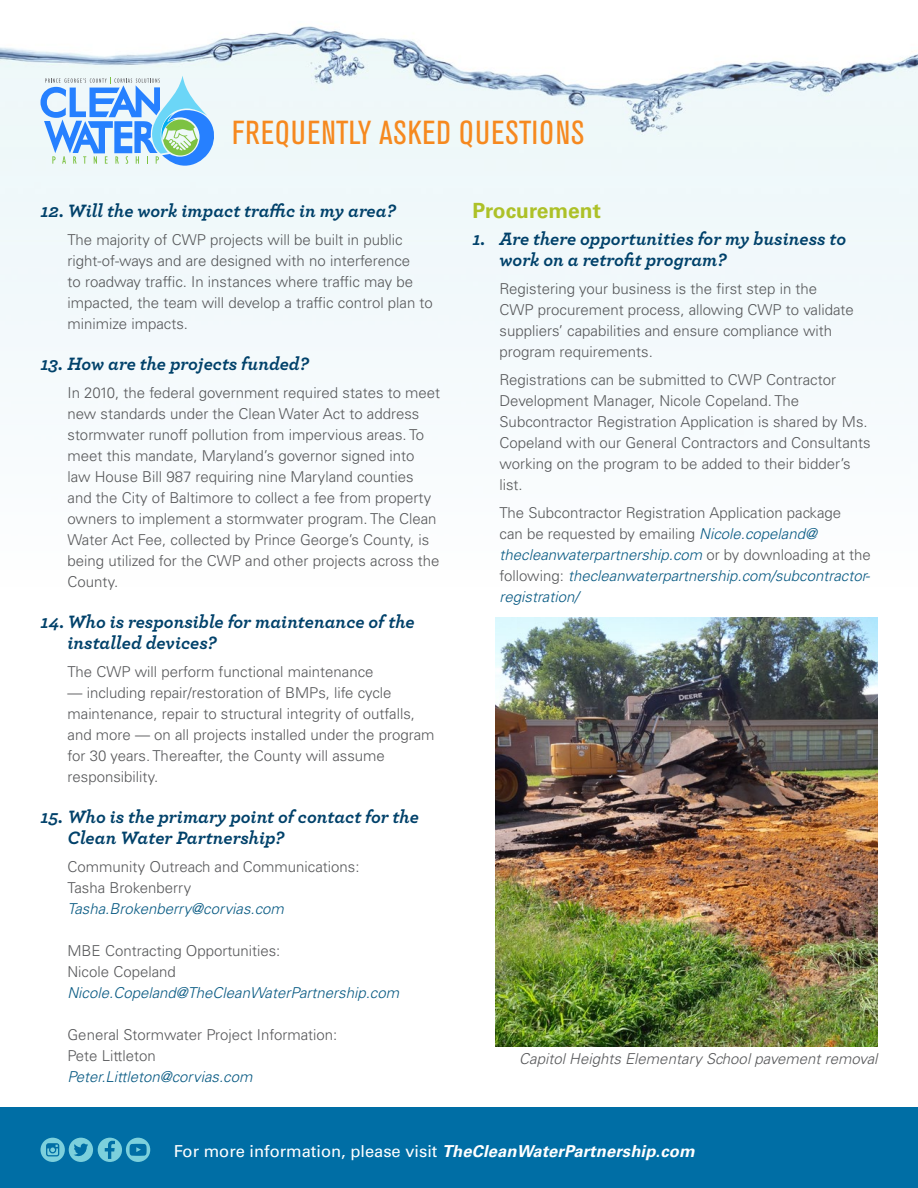
<style>
.page{position:relative;width:918px;height:1188px;background:#fff}
.page>*{position:absolute;margin:0;border:0;box-sizing:border-box;transform-origin:0 0}
.t1{font:condensed 33px "Akzidenz Grotesk BE";letter-spacing:.03em;color:#f6891f}
.head{font:700 21px "Univers LT Std";color:#adc128}
.FAQ-question{font:italic 700 18.75px/21px "Archer";color:#00416a}
.t2{font:16.5px "Univers LT Std";color:#fff}
.FAQ-answer{font:300 15px/21px "Univers LT Std";color:#57585a}
.FAQ-answer-2{font:italic 300 15px "Univers LT Std";color:#085a83}
.FAQ-answer-3{font:italic 300 15px "Univers LT Std";color:#57585a}
.s1{font-style:italic;color:#085a83}
.s2{font-weight:700;font-style:italic}
</style>
<div class="page">
<img style="left:0;top:26px;width:918px;height:347px">
<svg style="left:41px;top:76px;width:178px;height:90px"></svg>
<div style="left:0;top:1107px;width:918px;height:81px;background:#006ea5"></div>
<svg style="left:40px;top:1138px;width:110px;height:24px"></svg>
<img style="left:496px;top:618px;width:382px;height:428px">
<h1 class="t1" style="left:232px;top:115px;width:354px">FREQUENTLY ASKED QUESTIONS</h1>
<p class="FAQ-question" style="left:40px;top:199px;width:357px">12. Will the work impact traffic in my area?</p>
<p class="FAQ-answer" style="left:68px;top:229px;width:367px">The majority of CWP projects will be built in public right-of-ways and are designed with no interference<br>to roadway traffic. In instances where traffic may be impacted, the team will develop a traffic control plan to minimize impacts.</p>
<p class="FAQ-question" style="left:40px;top:352px;width:270px">13. How are the projects funded?</p>
<p class="FAQ-answer" style="left:68px;top:382px;width:374px">In 2010, the federal government required states to meet new standards under the Clean Water Act to address stormwater runoff pollution from impervious areas. To meet this mandate, Maryland’s governor signed into law House Bill 987 requiring nine Maryland counties and the City of Baltimore to collect a fee from property owners to implement a stormwater program. The Clean Water Act Fee, collected by Prince George’s County, is being utilized for the CWP and other projects across the County.</p>
<p class="FAQ-question" style="left:68px;top:610px;width:349px;text-indent:-27px">14. Who is responsible for maintenance of the installed devices?</p>
<p class="FAQ-answer" style="left:68px;top:661px;width:308px">The CWP will perform functional maintenance</p>
<p class="FAQ-answer" style="left:68px;top:682px;width:369px">— including repair/restoration of BMPs, life cycle maintenance, repair to structural integrity of outfalls, and more — on all projects installed under the program for 30 years. Thereafter, the County will assume responsibility.</p>
<p class="FAQ-question" style="left:68px;top:805px;width:353px;text-indent:-27px">15. Who is the primary point of contact for the<br>Clean Water Partnership?</p>
<p class="FAQ-answer" style="left:68px;top:856px;width:294px">Community Outreach and Communications:</p>
<p class="FAQ-answer" style="left:68px;top:877px;width:125px">Tasha Brokenberry</p>
<p class="FAQ-answer-2" style="left:68px;top:900px;width:218px">Tasha.Brokenberry@corvias.com</p>
<p class="FAQ-answer" style="left:68px;top:940px;width:214px">MBE Contracting Opportunities:</p>
<p class="FAQ-answer" style="left:68px;top:961px;width:110px">Nicole Copeland</p>
<p class="FAQ-answer-2" style="left:68px;top:984px;width:333px">Nicole.Copeland@TheCleanWaterPartnership.com</p>
<p class="FAQ-answer" style="left:68px;top:1024px;width:271px">General Stormwater Project Information:</p>
<p class="FAQ-answer" style="left:68px;top:1045px;width:90px">Pete Littleton</p>
<p class="FAQ-answer-2" style="left:68px;top:1068px;width:186px">Peter.Littleton@corvias.com</p>
<p class="head" style="left:472px;top:198px;width:130px">Procurement</p>
<p class="FAQ-question" style="left:500px;top:227px;width:348px;text-indent:-27px">1. Are there opportunities for my business to work on a retrofit program?</p>
<p class="FAQ-answer" style="left:500px;top:278px;width:356px">Registering your business is the first step in the CWP procurement process, allowing CWP to validate suppliers’ capabilities and ensure compliance with program requirements.</p>
<p class="FAQ-answer" style="left:500px;top:369px;width:373px">Registrations can be submitted to CWP Contractor Development Manager, Nicole Copeland. The Subcontractor Registration Application is shared by Ms.<br>Copeland with our General Contractors and Consultants working on the program to be added to their bidder’s list.</p>
<p class="FAQ-answer" style="left:500px;top:502px;width:373px">The Subcontractor Registration Application package<br>can be requested by emailing <span class="s1">Nicole.copeland@ thecleanwaterpartnership.com</span> or by downloading at the following: <span class="s1">thecleanwaterpartnership.com/subcontractor&shy;registration/</span></p>
<p class="FAQ-answer-3" style="left:519px;top:1050px;width:360px">Capitol Heights Elementary School pavement removal</p>
<p class="t2" style="left:174px;top:1141px;width:522px">For more information, please visit <span class="s2">TheCleanWaterPartnership.com</span></p>
</div>
